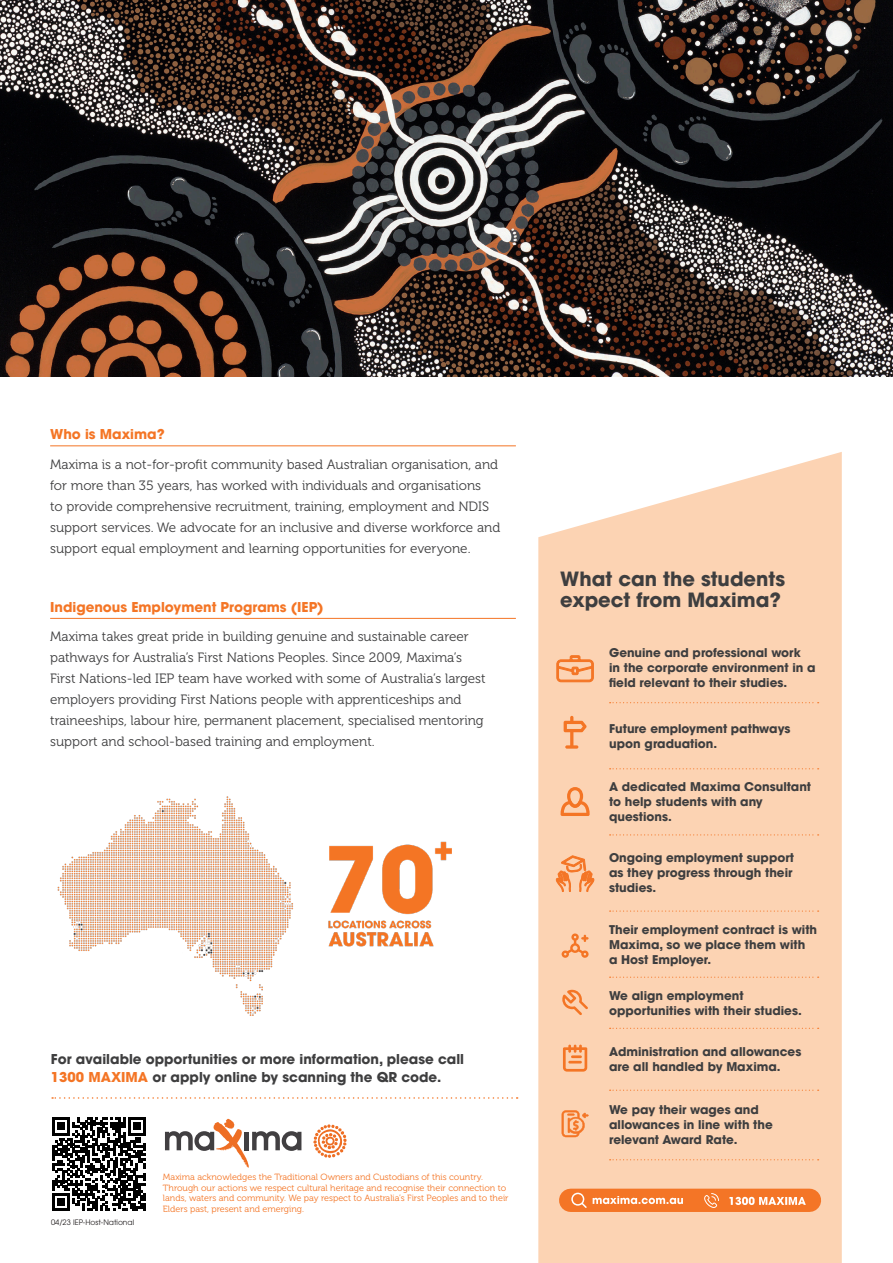
<style>
.page{position:relative;width:893px;height:1263px;background:#fff}
.page>*{position:absolute;margin:0;border:0;box-sizing:border-box;transform-origin:0 0}
.t1{font:700 19.5px/21px "ITC Avant Garde Pro";color:#3e3e3f}
.t2{font:13.5px/21px "Museo 300";color:#3e3e3f}
.t3{font:700 13.5px/18px "Avant Garde";color:#3e3e3f}
.t4{font:700 13.5px "Avant Garde";color:#f47525}
.t5{font:700 12px/15px "ITC Avant Garde Pro";color:#3e3e3f}
.t6{font:9px/10.5px "Museo 300";color:#f47525}
.t7{font:7.5px "ITC Avant Garde Pro";color:#231f20}
.s1{color:#f47525}
</style>
<div class="page">
<div style="left:538px;top:452px;width:304px;height:811px;background:#fcd3b3"></div>
<svg style="left:165px;top:1119px;width:136px;height:49px"></svg>
<svg style="left:313px;top:1124px;width:34px;height:34px"></svg>
<img style="left:0;top:0;width:893px;height:376px">
<svg style="left:563px;top:1044px;width:24px;height:27px"></svg>
<svg style="left:562px;top:1110px;width:27px;height:27px"></svg>
<svg style="left:562px;top:933px;width:27px;height:25px"></svg>
<svg style="left:564px;top:716px;width:23px;height:33px"></svg>
<svg style="left:561px;top:990px;width:27px;height:25px"></svg>
<svg style="left:610px;top:702px;width:209px;height:1px"></svg>
<svg style="left:610px;top:768px;width:209px;height:1px"></svg>
<svg style="left:610px;top:834px;width:209px;height:1px"></svg>
<svg style="left:610px;top:910px;width:209px;height:2px"></svg>
<svg style="left:610px;top:977px;width:209px;height:1px"></svg>
<svg style="left:610px;top:1028px;width:209px;height:1px"></svg>
<svg style="left:610px;top:1090px;width:209px;height:1px"></svg>
<svg style="left:610px;top:1159px;width:209px;height:1px"></svg>
<svg style="left:561px;top:787px;width:29px;height:29px"></svg>
<svg style="left:52px;top:1097px;width:466px;height:2px"></svg>
<svg style="left:52px;top:1117px;width:94px;height:94px"></svg>
<img style="left:328px;top:841px;width:124px;height:106px">
<svg style="left:556px;top:655px;width:38px;height:28px"></svg>
<svg style="left:556px;top:852px;width:38px;height:44px;background:#f9b484"></svg>
<hr style="left:50px;top:446px;width:466px;height:1px;background:#f47525">
<hr style="left:50px;top:618px;width:466px;height:1px;background:#f47525">
<img style="left:57px;top:796px;width:236px;height:220px">
<div style="left:126px;top:945px;width:56px;height:75px;background:#fff"></div>
<div style="left:571px;top:1189px;width:238px;height:23px;background:#f47526"></div>
<svg style="left:571px;top:1193px;width:16px;height:15px"></svg>
<svg style="left:704px;top:1193px;width:15px;height:15px"></svg>
<svg style="left:729px;top:1197px;width:77px;height:8px"></svg>
<svg style="left:593px;top:1196px;width:90px;height:8px"></svg>
<p class="t4" style="left:50px;top:425px;width:116px">Who is Maxima?</p>
<p class="t2" style="left:50px;top:454px;width:452px">Maxima is a not-for-profit community based Australian organisation, and for more than 35 years, has worked with individuals and organisations<br>to provide comprehensive recruitment, training, employment and NDIS support services. We advocate for an inclusive and diverse workforce and support equal employment and learning opportunities for everyone.</p>
<p class="t4" style="left:50px;top:598px;width:275px">Indigenous Employment Programs (IEP)</p>
<p class="t2" style="left:50px;top:626px;width:437px">Maxima takes great pride in building genuine and sustainable career pathways for Australia’s First Nations Peoples. Since 2009, Maxima’s First Nations-led IEP team have worked with some of Australia’s largest employers providing First Nations people with apprenticeships and traineeships, labour hire, permanent placement, specialised mentoring support and school-based training and employment.</p>
<p class="t3" style="left:51px;top:1050px;width:415px">For available opportunities or more information, please call<br><span class="s1">1300 MAXIMA</span> or apply online by scanning the QR code.</p>
<p class="t7" style="left:51px;top:1217px;width:85px">04/23 IEP-Host-National</p>
<p class="t6" style="left:163px;top:1172px;width:347px">Maxima acknowledges the Traditional Owners and Custodians of this country.<br>Through our actions we respect cultural heritage and recognise their connection to lands, waters and community. We pay respect to Australia’s First Peoples and to their Elders past, present and emerging.</p>
<p class="t1" style="left:560px;top:568px;width:226px">What can the students expect from Maxima?</p>
<p class="t5" style="left:609px;top:645px;width:208px">Genuine and professional work<br>in the corporate environment in a field relevant to their studies.</p>
<p class="t5" style="left:609px;top:721px;width:183px">Future employment pathways upon graduation.</p>
<p class="t5" style="left:609px;top:779px;width:204px">A dedicated Maxima Consultant to help students with any questions.</p>
<p class="t5" style="left:609px;top:850px;width:187px">Ongoing employment support as they progress through their studies.</p>
<p class="t5" style="left:609px;top:921px;width:210px">Their employment contract is with<br>Maxima, so we place them with<br>a Host Employer.</p>
<p class="t5" style="left:609px;top:988px;width:194px">We align employment opportunities with their studies.</p>
<p class="t5" style="left:609px;top:1044px;width:194px">Administration and allowances are all handled by Maxima.</p>
<p class="t5" style="left:609px;top:1102px;width:165px">We pay their wages and allowances in line with the relevant Award Rate.</p>
</div>
